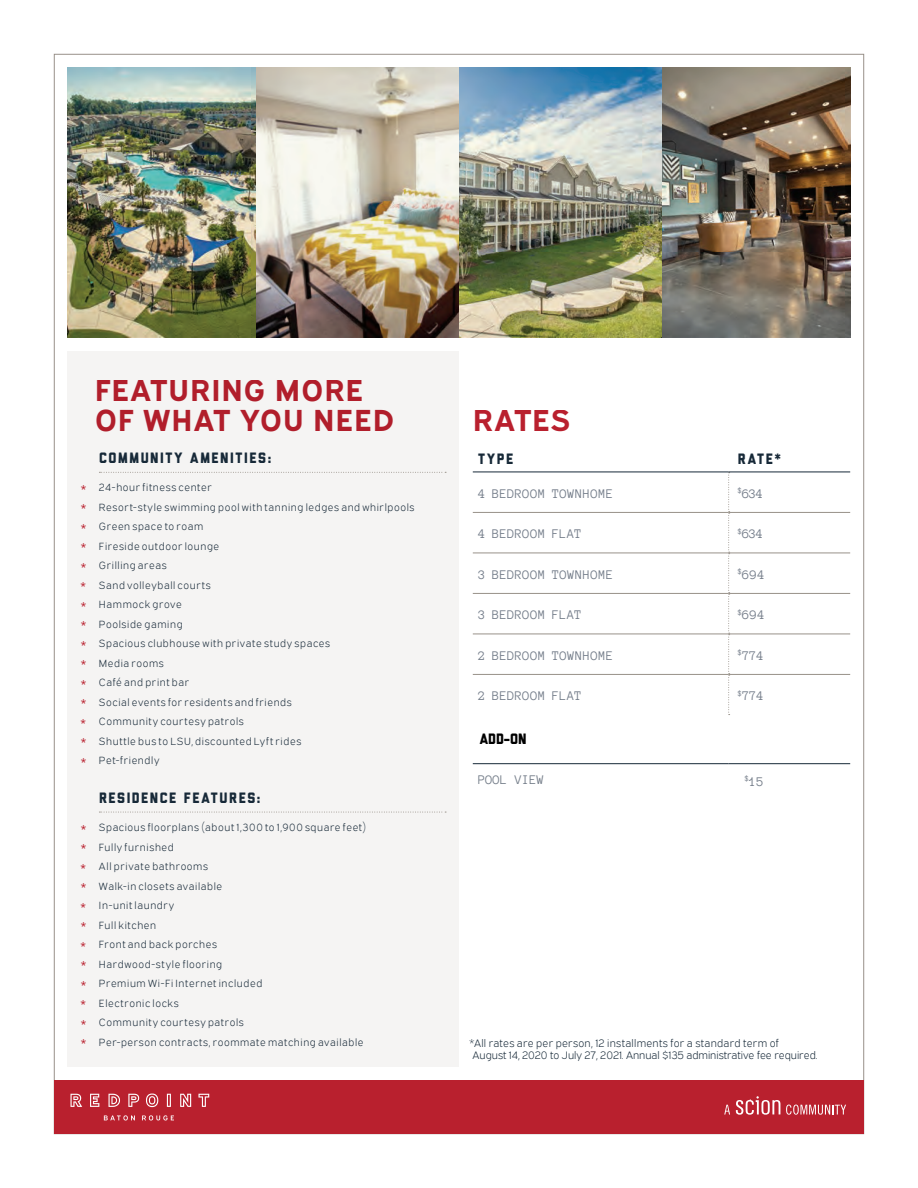
<style>
.page{position:relative;width:918px;height:1188px;background:#fff}
.page>*{position:absolute;margin:0;border:0;box-sizing:border-box;transform-origin:0 0}
.t1{font:700 30px/30px "Expressway Rg";letter-spacing:.03em;color:#b9202e}
.t2{font:800 15px "Liberator";letter-spacing:.11em;color:#172938}
.t3{font:800 15px "Liberator";color:#000}
.t4{font:13.5px "Anonymous Pro";letter-spacing:.025em;color:#747d8a}
.t5{font:13.5px "Anonymous Pro";letter-spacing:-.015em;color:#747d8a}
.t6{font:13.5px "Anonymous Pro";letter-spacing:-.005em;color:#757e8a}
.t7{font:10.8px/12px "Expressway Lt";letter-spacing:-.005em;color:#172938}
.t8{font:10.5px/19.5px "Expressway Lt";letter-spacing:.055em;color:#172938}
.s1{font-family:"Expressway Rg";font-weight:700;color:#b9202e}
.s2{font-style:inherit}
</style>
<div class="page">
<img style="left:68px;top:68px;width:188px;height:270px">
<img style="left:662px;top:68px;width:188px;height:270px">
<img style="left:256px;top:68px;width:203px;height:270px">
<img style="left:459px;top:68px;width:203px;height:270px">
<div style="left:68px;top:351px;width:391px;height:715px;background:#f5f4f3"></div>
<div style="left:54px;top:1080px;width:810px;height:54px;background:#b9202e"></div>
<svg style="left:104px;top:1115px;width:31px;height:5px"></svg>
<svg style="left:142px;top:1115px;width:32px;height:5px"></svg>
<svg style="left:71px;top:1094px;width:11px;height:13px"></svg>
<svg style="left:90px;top:1094px;width:9px;height:13px"></svg>
<svg style="left:109px;top:1094px;width:11px;height:13px"></svg>
<svg style="left:128px;top:1094px;width:11px;height:13px"></svg>
<svg style="left:146px;top:1094px;width:12px;height:13px"></svg>
<svg style="left:167px;top:1094px;width:4px;height:13px"></svg>
<svg style="left:180px;top:1094px;width:11px;height:13px"></svg>
<svg style="left:198px;top:1094px;width:11px;height:13px"></svg>
<svg style="left:728px;top:473px;width:2px;height:242px"></svg>
<hr style="left:473px;top:472px;width:256px;height:1px;background:#172938">
<hr style="left:729px;top:472px;width:121px;height:1px;background:#172938">
<hr style="left:473px;top:512px;width:256px;height:1px;background:#989189">
<hr style="left:729px;top:512px;width:121px;height:1px;background:#989189">
<hr style="left:473px;top:674px;width:256px;height:1px;background:#989189">
<hr style="left:729px;top:674px;width:121px;height:1px;background:#989189">
<hr style="left:473px;top:553px;width:256px;height:1px;background:#989189">
<hr style="left:729px;top:553px;width:121px;height:1px;background:#989189">
<hr style="left:473px;top:593px;width:256px;height:1px;background:#989189">
<hr style="left:729px;top:593px;width:121px;height:1px;background:#989189">
<hr style="left:473px;top:634px;width:256px;height:1px;background:#989189">
<hr style="left:729px;top:634px;width:121px;height:1px;background:#989189">
<svg style="left:99px;top:472px;width:347px;height:1px"></svg>
<svg style="left:99px;top:812px;width:347px;height:1px"></svg>
<svg style="left:786px;top:1105px;width:60px;height:10px"></svg>
<svg style="left:724px;top:1105px;width:6px;height:10px"></svg>
<svg style="left:736px;top:1096px;width:44px;height:19px"></svg>
<hr style="left:473px;top:763px;width:256px;height:1px;background:#172938">
<hr style="left:729px;top:763px;width:121px;height:1px;background:#172938">
<h1 class="t1" style="left:94px;top:373px;width:302px">FEATURING MORE<br>OF WHAT YOU NEED</h1>
<h2 class="t2" style="left:99px;top:452px;width:174px">COMMUNITY AMENITIES:</h2>
<p class="t8" style="left:81px;top:477px;width:335px"><span class="s1">*</span> 24-hour fitness center<br><span class="s1">*</span> Resort-style swimming pool with tanning ledges and whirlpools <span class="s1">*</span> Green space to roam<br><span class="s1">*</span> Fireside outdoor lounge<br><span class="s1">*</span> Grilling areas<br><span class="s1">*</span> Sand volleyball courts<br><span class="s1">*</span> Hammock grove<br><span class="s1">*</span> Poolside gaming<br><span class="s1">*</span> Spacious clubhouse with private study spaces<br><span class="s1">*</span> Media rooms<br><span class="s1">*</span> Café and print bar<br><span class="s1">*</span> Social events for residents and friends<br><span class="s1">*</span> Community courtesy patrols<br><span class="s1">*</span> Shuttle bus to LSU, discounted Lyft rides<br><span class="s1">*</span> Pet-friendly</p>
<h2 class="t2" style="left:99px;top:792px;width:163px">RESIDENCE FEATURES:</h2>
<p class="t8" style="left:81px;top:817px;width:287px"><span class="s1">*</span> Spacious floorplans (about 1,300 to 1,900 square feet) <span class="s1">*</span> Fully furnished<br><span class="s1">*</span> All private bathrooms<br><span class="s1">*</span> Walk-in closets available<br><span class="s1">*</span> In-unit laundry<br><span class="s1">*</span> Full kitchen<br><span class="s1">*</span> Front and back porches<br><span class="s1">*</span> Hardwood-style flooring<br><span class="s1">*</span> Premium Wi-Fi Internet included<br><span class="s1">*</span> Electronic locks<br><span class="s1">*</span> Community courtesy patrols<br><span class="s1">*</span> Per-person contracts, roommate matching available</p>
<h1 class="t1" style="left:472px;top:403px;width:99px">RATES</h1>
<h2 class="t2" style="left:478px;top:454px;width:37px">TYPE</h2>
<h2 class="t2" style="left:738px;top:454px;width:45px">RATE*</h2>
<p class="t4" style="left:478px;top:485px;width:137px">4 BEDROOM TOWNHOME</p>
<p class="t5" style="left:738px;top:485px;width:27px"><sup>$</sup><span class="s2">6</span>34</p>
<p class="t4" style="left:478px;top:526px;width:105px">4 BEDROOM FLAT</p>
<p class="t5" style="left:738px;top:526px;width:27px"><sup>$</sup><span class="s2">6</span>34</p>
<p class="t4" style="left:478px;top:566px;width:137px">3 BEDROOM TOWNHOME</p>
<p class="t5" style="left:738px;top:566px;width:29px"><sup>$</sup><span class="s2">6</span>94</p>
<p class="t4" style="left:478px;top:607px;width:105px">3 BEDROOM FLAT</p>
<p class="t5" style="left:738px;top:607px;width:29px"><sup>$</sup><span class="s2">6</span>94</p>
<p class="t4" style="left:478px;top:647px;width:137px">2 BEDROOM TOWNHOME</p>
<p class="t5" style="left:738px;top:647px;width:27px"><sup>$</sup><span class="s2">7</span>74</p>
<p class="t4" style="left:478px;top:688px;width:105px">2 BEDROOM FLAT</p>
<p class="t5" style="left:738px;top:688px;width:27px"><sup>$</sup><span class="s2">7</span>74</p>
<h2 class="t3" style="left:480px;top:733px;width:48px">ADD-ON</h2>
<p class="t6" style="left:478px;top:772px;width:68px">POOL VIEW</p>
<p class="t6" style="left:745px;top:773px;width:20px"><sup>$</sup>15</p>
<p class="t7" style="left:469px;top:1036px;width:350px">*All rates are per person, 12 installments for a standard term of<br>August 14, 2020 to July 27, 2021. Annual $135 administrative fee required.</p>
</div>
